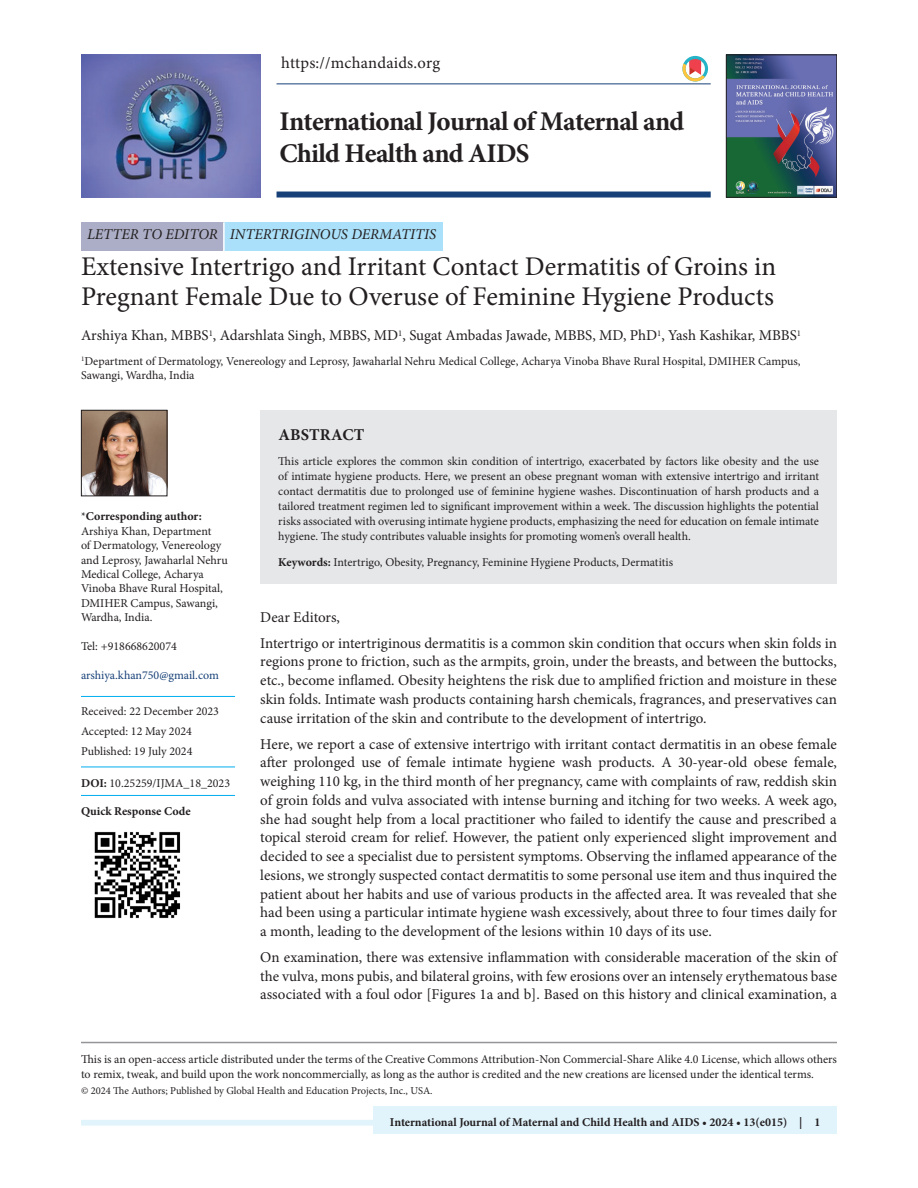
<style>
.page{position:relative;width:918px;height:1188px;background:#fff}
.page>*{position:absolute;margin:0;border:0;box-sizing:border-box;transform-origin:0 0}
.title-text{font:27px/30px "Minion Pro";color:#231f20}
.t1{font:700 27px/32.4px "Minion Pro";letter-spacing:-.025em;color:#231f20}
.t2{font:16.5px "Minion Pro";letter-spacing:.01em;color:#231f20}
.abs_title{font:700 16.5px "Minion Pro";letter-spacing:.01em;color:#231f20}
.para{font:15px/18.8px "Minion Pro";color:#231f20;text-align:justify}
.aut-grp{font:15px "Minion Pro";letter-spacing:-.005em;color:#231f20}
.suptit{font:italic 15px "Minion Pro";color:#231f20}
.para_firstDropCaps{font:15px "Minion Pro";letter-spacing:-.005em;color:#231f20}
.abs_para_first_last{font:12px/15px "Minion Pro";color:#231f20}
.cores-author{font:12px/14.4px "Minion Pro";color:#231f20}
.aut-aff_first_last{font:12px/14.4px "Minion Pro";color:#231f20}
.QRLIne{font:700 12px "Minion Pro";color:#231f20}
.keywordset{font:12px "Minion Pro";color:#231f20}
.cores-author-2{font:12px "Minion Pro";color:#164077}
.doi_para{font:12px "Minion Pro";color:#231f20}
.zereceived-date{font:12px "Minion Pro";color:#231f20}
.zerevised-date{font:12px "Minion Pro";color:#231f20}
.zeaccepted-date{font:12px "Minion Pro";color:#231f20}
.t3{font:10.5px "Minion Pro";letter-spacing:-.005em;color:#231f20}
.s1{font-weight:700}
</style>
<div class="page">
<div style="left:373px;top:1106px;width:464px;height:28px;background:#e1f4fc"></div>
<div style="left:81px;top:1120px;width:756px;height:6px;background:#e1f4fc"></div>
<hr style="left:277px;top:83px;width:434px;height:1px;background:#164077">
<div style="left:277px;top:192px;width:434px;height:6px;background:#164077"></div>
<svg style="left:682px;top:56px;width:26px;height:26px"></svg>
<img style="left:728px;top:57px;width:107px;height:139px">
<div style="left:726px;top:55px;width:111px;height:143px;border:1px solid #231f20"></div>
<img style="left:81px;top:55px;width:180px;height:143px">
<hr style="left:81px;top:1042px;width:756px;height:1px;background:#939598">
<div style="left:81px;top:222px;width:143px;height:29px;background:#acaec7"></div>
<div style="left:224px;top:222px;width:218px;height:29px;background:#aae0f9"></div>
<hr style="left:223px;top:222px;width:2px;height:29px;background:#fff">
<div style="left:260px;top:410px;width:577px;height:174px;background:#e6e7e9"></div>
<hr style="left:81px;top:696px;width:154px;height:1px;background:#00aeef">
<hr style="left:81px;top:767px;width:154px;height:1px;background:#00aeef">
<hr style="left:81px;top:795px;width:154px;height:1px;background:#00aeef">
<img style="left:83px;top:412px;width:82px;height:82px">
<div style="left:81px;top:410px;width:86px;height:86px;border:1px solid #231f20"></div>
<img style="left:94px;top:831px;width:87px;height:88px">
<p class="t2" style="left:281px;top:52px;width:161px">https://mchandaids.org</p>
<h1 class="t1" style="left:280px;top:105px;width:406px">International Journal of Maternal and<br>Child Health and AIDS</h1>
<p class="suptit" style="left:87px;top:224px;width:132px">LETTER TO EDITOR</p>
<p class="suptit" style="left:230px;top:224px;width:208px">INTERTRIGINOUS DERMATITIS</p>
<p class="title-text" style="left:81px;top:252px;width:697px">Extensive Intertrigo and Irritant Contact Dermatitis of Groins in<br>Pregnant Female Due to Overuse of Feminine Hygiene Products</p>
<p class="aut-grp" style="left:81px;top:326px;width:722px">Arshiya Khan, MBBS<sup>1</sup>, Adarshlata Singh, MBBS, MD<sup>1</sup>, Sugat Ambadas Jawade, MBBS, MD, PhD<sup>1</sup>, Yash Kashikar, MBBS<sup>1</sup></p>
<p class="aut-aff_first_last" style="left:81px;top:354px;width:721px"><sup>1</sup>Department of Dermatology, Venereology and Leprosy, Jawaharlal Nehru Medical College, Acharya Vinoba Bhave Rural Hospital, DMIHER Campus,<br>Sawangi, Wardha, India</p>
<p class="cores-author" style="left:81px;top:509px;width:148px">*<span class="s1">Corresponding author:<br></span>Arshiya Khan, Department<br>of Dermatology, Venereology and Leprosy, Jawaharlal Nehru<br>Medical College, Acharya<br>Vinoba Bhave Rural Hospital,<br>DMIHER Campus, Sawangi,<br>Wardha, India.</p>
<p class="cores-author" style="left:81px;top:639px;width:97px">Tel: +918668620074</p>
<p class="cores-author-2" style="left:81px;top:667px;width:139px">arshiya.khan750@gmail.com</p>
<p class="zereceived-date" style="left:81px;top:703px;width:140px">Received: 22 December 2023</p>
<p class="zeaccepted-date" style="left:81px;top:723px;width:112px">Accepted: 12 May 2024</p>
<p class="zerevised-date" style="left:81px;top:743px;width:113px">Published: 19 July 2024</p>
<p class="doi_para" style="left:81px;top:775px;width:151px"><span class="s1">DOI:</span> 10.25259/IJMA_18_2023</p>
<p class="QRLIne" style="left:81px;top:802px;width:111px">Quick Response Code</p>
<p class="abs_title" style="left:278px;top:423px;width:87px">ABSTRACT</p>
<p class="abs_para_first_last" style="left:278px;top:454px;width:542px;text-align:justify">This article explores the common skin condition of intertrigo, exacerbated by factors like obesity and the use of intimate hygiene products. Here, we present an obese pregnant woman with extensive intertrigo and irritant contact dermatitis due to prolonged use of feminine hygiene washes. Discontinuation of harsh products and a tailored treatment regimen led to significant improvement within a week. The discussion highlights the potential risks associated with overusing intimate hygiene products, emphasizing the need for education on female intimate hygiene. The study contributes valuable insights for promoting women’s overall health.</p>
<p class="keywordset" style="left:278px;top:554px;width:396px"><span class="s1">Keywords:</span> Intertrigo, Obesity, Pregnancy, Feminine Hygiene Products, Dermatitis</p>
<p class="para_firstDropCaps" style="left:260px;top:607px;width:81px">Dear Editors,</p>
<p class="para" style="left:260px;top:634px;width:578px">Intertrigo or intertriginous dermatitis is a common skin condition that occurs when skin folds in regions prone to friction, such as the armpits, groin, under the breasts, and between the buttocks, etc., become inflamed. Obesity heightens the risk due to amplified friction and moisture in these skin folds. Intimate wash products containing harsh chemicals, fragrances, and preservatives can cause irritation of the skin and contribute to the development of intertrigo.</p>
<p class="para" style="left:260px;top:734px;width:578px">Here, we report a case of extensive intertrigo with irritant contact dermatitis in an obese female after prolonged use of female intimate hygiene wash products. A 30-year-old obese female, weighing 110 kg, in the third month of her pregnancy, came with complaints of raw, reddish skin of groin folds and vulva associated with intense burning and itching for two weeks. A week ago, she had sought help from a local practitioner who failed to identify the cause and prescribed a topical steroid cream for relief. However, the patient only experienced slight improvement and decided to see a specialist due to persistent symptoms. Observing the inflamed appearance of the lesions, we strongly suspected contact dermatitis to some personal use item and thus inquired the patient about her habits and use of various products in the affected area. It was revealed that she had been using a particular intimate hygiene wash excessively, about three to four times daily for a month, leading to the development of the lesions within 10 days of its use.</p>
<p class="para" style="left:260px;top:948px;width:578px">On examination, there was extensive inflammation with considerable maceration of the skin of the vulva, mons pubis, and bilateral groins, with few erosions over an intensely erythematous base associated with a foul odor [Figures 1a and b]. Based on this history and clinical examination, a</p>
<p class="abs_para_first_last" style="left:81px;top:1051px;width:758px">This is an open-access article distributed under the terms of the Creative Commons Attribution-Non Commercial-Share Alike 4.0 License, which allows others to remix, tweak, and build upon the work noncommercially, as long as the author is credited and the new creations are licensed under the identical terms.</p>
<p class="t3" style="left:81px;top:1084px;width:353px">© 2024 The Authors; Published by Global Health and Education Projects, Inc., USA.</p>
<p class="QRLIne" style="left:390px;top:1113px;width:432px">International Journal of Maternal and Child Health and AIDS • 2024 • 13(e015) | 1</p>
</div>
